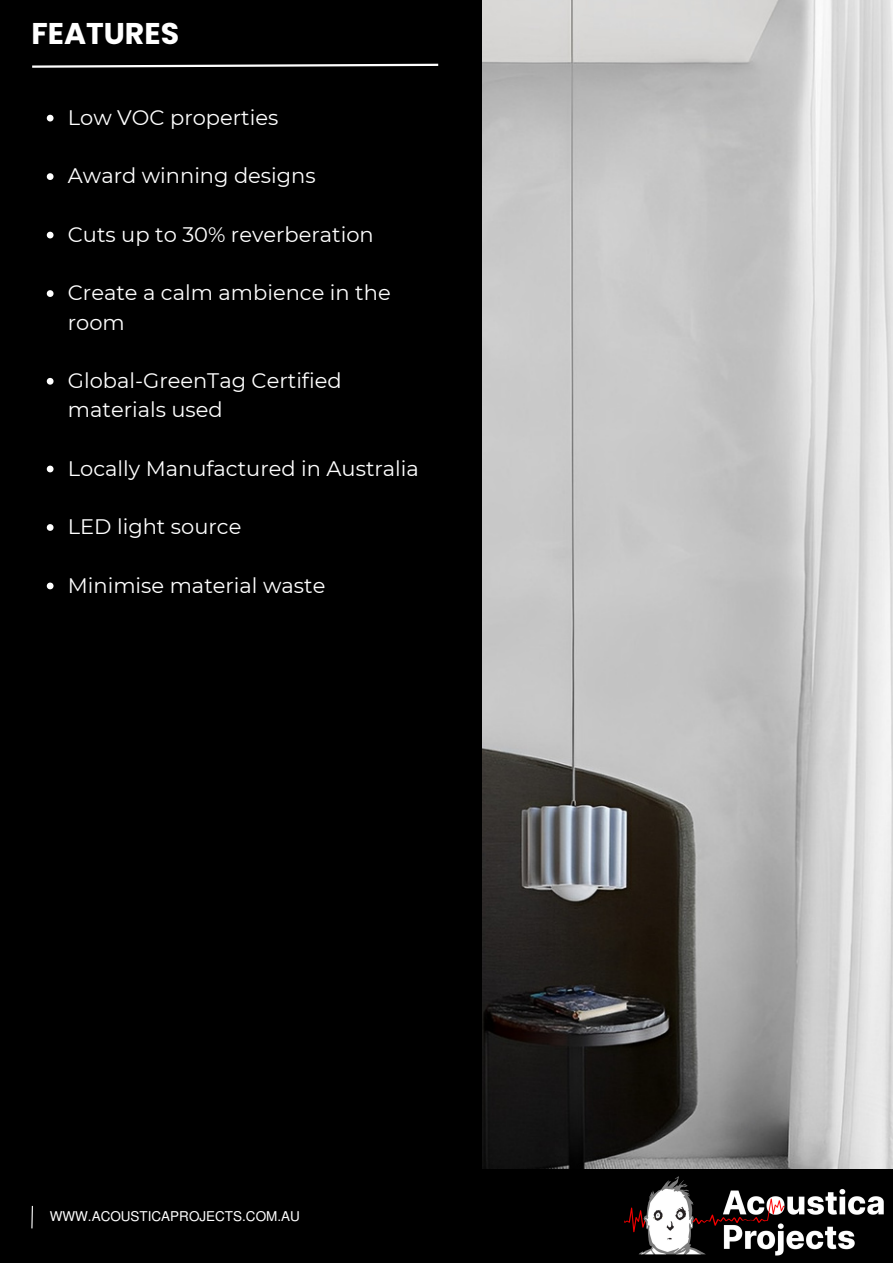
<style>
.page{position:relative;width:893px;height:1264px;background:#fff}
.page>*{position:absolute;margin:0;border:0;box-sizing:border-box;transform-origin:0 0}
.t1{font:700 30px "Poppins";color:#fff}
.t2{font:21px/29.2px "Montserrat";color:#fff}
.t3{font:13.5px "Mukti";color:#fff}
</style>
<div class="page">
<img style="left:482px;top:0;width:410px;height:1169px">
<div style="left:0;top:0;width:482px;height:1236px;background:#000"></div>
<svg style="left:32px;top:63px;width:407px;height:5px"></svg>
<div style="left:0;top:1169px;width:892px;height:93px;background:#000"></div>
<svg style="left:31px;top:1205px;width:2px;height:24px"></svg>
<img style="left:624px;top:1176px;width:260px;height:80px">
<svg style="left:47px;top:115px;width:7px;height:6px"></svg>
<svg style="left:47px;top:173px;width:7px;height:7px"></svg>
<svg style="left:47px;top:232px;width:7px;height:6px"></svg>
<svg style="left:47px;top:290px;width:7px;height:7px"></svg>
<svg style="left:47px;top:378px;width:7px;height:6px"></svg>
<svg style="left:47px;top:465px;width:7px;height:7px"></svg>
<svg style="left:47px;top:524px;width:7px;height:7px"></svg>
<svg style="left:47px;top:582px;width:7px;height:7px"></svg>
<h1 class="t1" style="left:31px;top:13px;width:149px">FEATURES</h1>
<p class="t2" style="left:68px;top:103px;width:212px">Low VOC properties</p>
<p class="t2" style="left:68px;top:161px;width:249px">Award winning designs</p>
<p class="t2" style="left:68px;top:220px;width:307px">Cuts up to 30% reverberation</p>
<p class="t2" style="left:68px;top:278px;width:324px">Create a calm ambience in the room</p>
<p class="t2" style="left:68px;top:366px;width:275px">Global-GreenTag Certified materials used</p>
<p class="t2" style="left:68px;top:453px;width:352px">Locally Manufactured in Australia</p>
<p class="t2" style="left:68px;top:512px;width:175px">LED light source</p>
<p class="t2" style="left:68px;top:570px;width:259px">Minimise material waste</p>
<p class="t3" style="left:50px;top:1207px;width:251px">WWW.ACOUSTICAPROJECTS.COM.AU</p>
</div>
